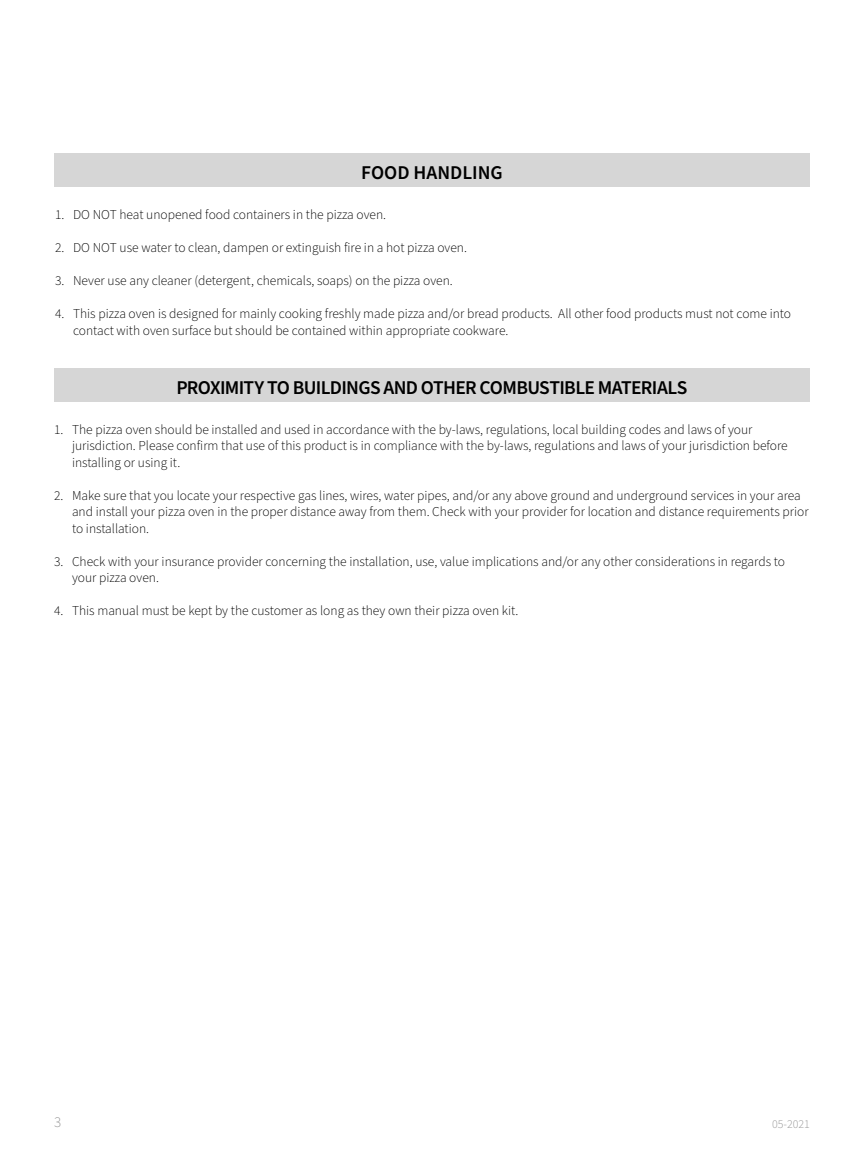
<style>
.page{position:relative;width:864px;height:1175px;background:#fff}
.page>*{position:absolute;margin:0;border:0;box-sizing:border-box;transform-origin:0 0}
.t1{font:600 19.5px "Source Sans Pro";letter-spacing:-.035em;color:#000}
.t2{font:600 19.5px "Source Sans Pro";color:#000}
.t3{font:300 15px "Source Sans Pro";color:#939393}
.t4{font:300 13.5px/16.5px "Source Sans Pro";color:#000}
.t5{font:300 12px "Source Sans Pro";color:#939393}
</style>
<div class="page">
<div style="left:54px;top:368px;width:756px;height:33px;background:#d6d6d6"></div>
<div style="left:54px;top:153px;width:756px;height:33px;background:#d6d6d6"></div>
<p class="t2" style="left:361px;top:159px;width:143px">FOOD HANDLING</p>
<p class="t4" style="left:55px;top:207px;width:333px">1. DO NOT heat unopened food containers in the pizza oven.</p>
<p class="t4" style="left:55px;top:240px;width:413px">2. DO NOT use water to clean, dampen or extinguish fire in a hot pizza oven.</p>
<p class="t4" style="left:55px;top:273px;width:399px">3. Never use any cleaner (detergent, chemicals, soaps) on the pizza oven.</p>
<p class="t4" style="left:73px;top:306px;width:720px;text-indent:-18px">4. This pizza oven is designed for mainly cooking freshly made pizza and/or bread products. All other food products must not come into contact with oven surface but should be contained within appropriate cookware.</p>
<p class="t1" style="left:176px;top:374px;width:513px">PROXIMITY TO BUILDINGS AND OTHER COMBUSTIBLE MATERIALS</p>
<p class="t4" style="left:72px;top:421px;width:717px;text-indent:-18px">1. The pizza oven should be installed and used in accordance with the by-laws, regulations, local building codes and laws of your jurisdiction. Please confirm that use of this product is in compliance with the by-laws, regulations and laws of your jurisdiction before installing or using it.</p>
<p class="t4" style="left:72px;top:487px;width:738px;text-indent:-18px">2. Make sure that you locate your respective gas lines, wires, water pipes, and/or any above ground and underground services in your area and install your pizza oven in the proper distance away from them. Check with your provider for location and distance requirements prior to installation.</p>
<p class="t4" style="left:72px;top:553px;width:715px;text-indent:-18px">3. Check with your insurance provider concerning the installation, use, value implications and/or any other considerations in regards to your pizza oven.</p>
<p class="t4" style="left:54px;top:603px;width:466px">4. This manual must be kept by the customer as long as they own their pizza oven kit.</p>
<p class="t3" style="left:54px;top:1112px;width:9px">3</p>
<p class="t5" style="left:772px;top:1115px;width:39px">05-2021</p>
</div>
